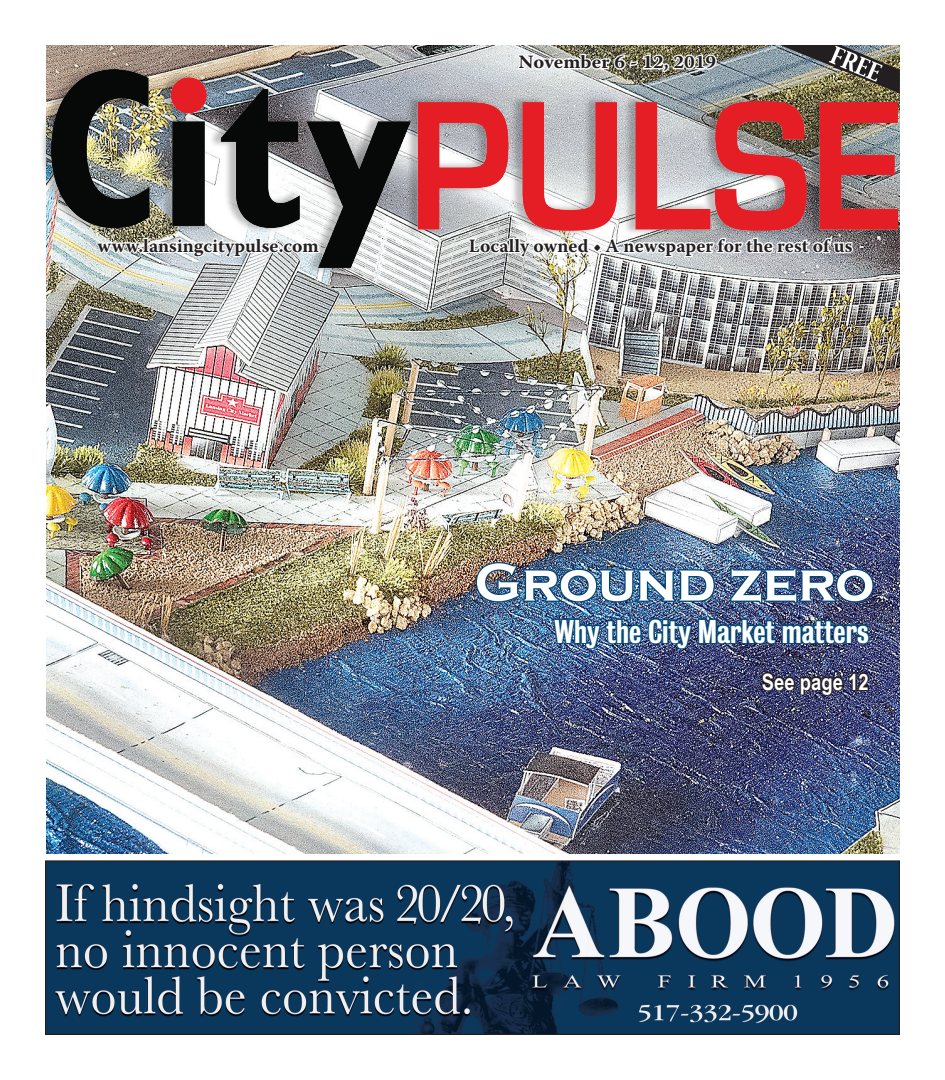
<style>
.page{position:relative;width:945px;height:1080px;background:#fff}
.page>*{position:absolute;margin:0;border:0;box-sizing:border-box;transform-origin:0 0}
.t1{font:700 55px "Copperplate Gothic";color:#fff}
.t2{font:30px "Bureau Grotesque Three Five";color:#fff}
.t3{font:700 22.5px "Arial Narrow";color:#fff}
.t4{font:700 18.75px "Warnock Pro";color:#231f20}
.t5{font:700 18.75px "Warnock Pro";color:#231f20;scale:1.05 1}
</style>
<div class="page">
<img style="left:46px;top:45px;width:854px;height:808px">
<img style="left:47px;top:862px;width:851px;height:171px">
<div style="left:45px;top:860px;width:855px;height:175px;border:1px solid #231f20"></div>
<svg style="left:780px;top:45px;width:120px;height:48px;background:#6a6d6b"></svg>
<svg style="left:515px;top:52px;width:203px;height:10px"></svg>
<div style="left:39px;top:62px;width:860px;height:212px;background:#231f20;opacity:.28"></div>
<img style="left:52px;top:69px;width:845px;height:198px">
<svg style="left:466px;top:235px;width:126px;height:31px"></svg>
<div style="left:593px;top:243px;width:8px;height:9px;border:2px solid #fff;border-radius:3px"></div>
<svg style="left:602px;top:228px;width:252px;height:38px"></svg>
<img style="left:95px;top:236px;width:226px;height:29px">
<img style="left:760px;top:670px;width:111px;height:27px">
<img style="left:474px;top:435px;width:401px;height:221px">
<p class="t5" style="left:519px;top:51px;width:190px">November 6 - 12, 2019</p>
<p class="t4" style="left:98px;top:234px;width:223px">www.lansingcitypulse.com</p>
<p class="t4" style="left:469px;top:234px;width:385px">Locally owned • A newspaper for the rest of us</p>
<h1 class="t1" style="left:475px;top:552px;width:401px">Ground zero</h1>
<h2 class="t2" style="left:554px;top:614px;width:316px">Why the City Market matters</h2>
<p class="t3" style="left:762px;top:665px;width:108px">See page 12</p>
</div>
